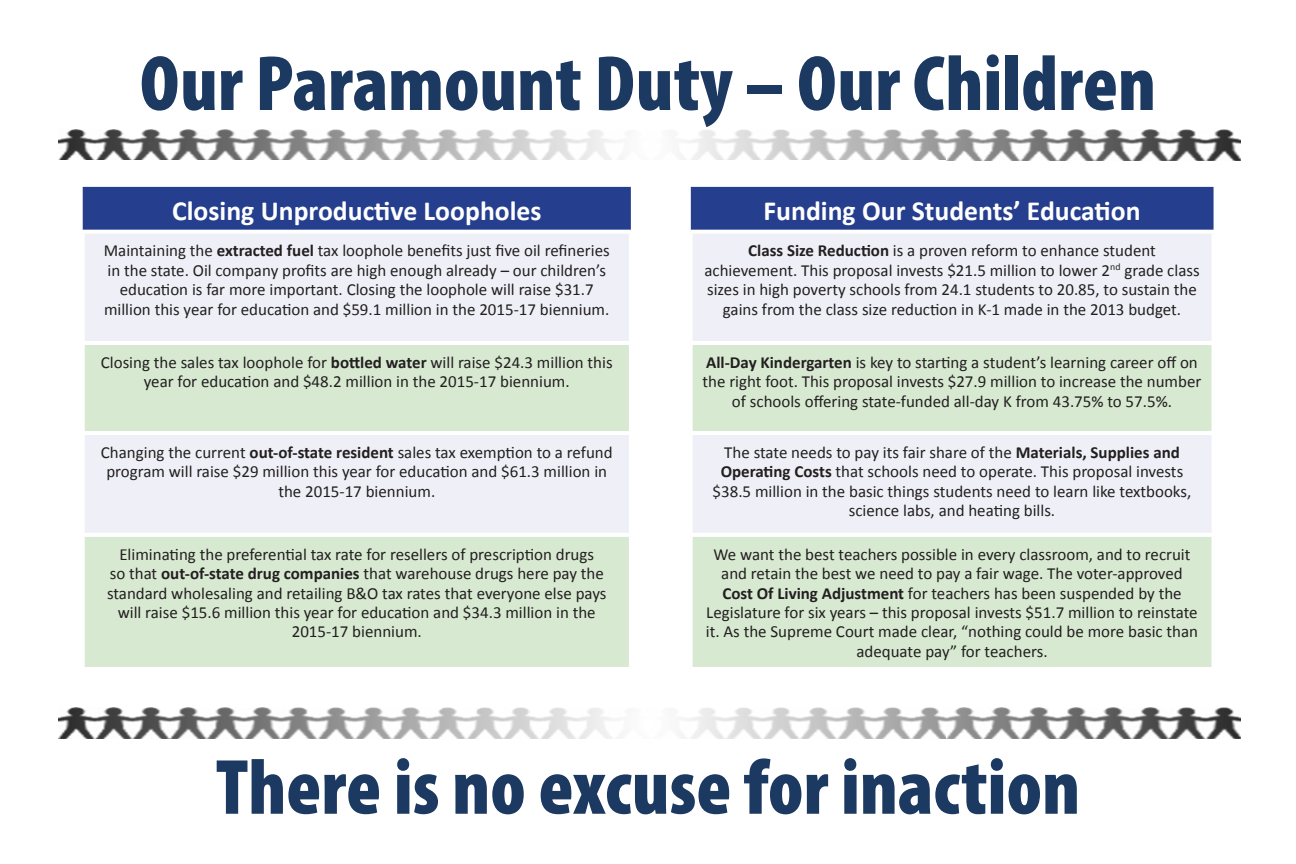
<style>
.page{position:relative;width:1296px;height:864px;background:#fff}
.page>*{position:absolute;margin:0;border:0;box-sizing:border-box;transform-origin:0 0}
.t1{font:900 condensed 79px "Myriad Pro";color:#1c3961}
.t2{font:700 27.7px "Calibri";color:#fff}
.t3{font:16.9px/19.5px "Calibri";color:#231f20;text-align:center}
.s1{font-weight:700}
</style>
<div class="page">
<div style="left:83px;top:187px;width:1131px;height:43px;background:#253f8e"></div>
<svg style="left:631px;top:187px;width:60px;height:43px"></svg>
<div style="left:85px;top:234px;width:1126px;height:107px;background:#eff0f7"></div>
<div style="left:85px;top:345px;width:1127px;height:86px;background:#d8e9d2"></div>
<div style="left:85px;top:435px;width:1126px;height:98px;background:#eff0f7"></div>
<div style="left:85px;top:537px;width:1127px;height:130px;background:#d8e9d2"></div>
<hr style="left:629px;top:234px;width:4px;height:107px;background:#fff">
<hr style="left:689px;top:234px;width:4px;height:107px;background:#fff">
<svg style="left:84px;top:345px;width:1px;height:86px"></svg>
<hr style="left:629px;top:345px;width:4px;height:86px;background:#fff">
<svg style="left:689px;top:345px;width:4px;height:86px"></svg>
<hr style="left:629px;top:435px;width:4px;height:98px;background:#fff">
<hr style="left:689px;top:435px;width:4px;height:98px;background:#fff">
<svg style="left:84px;top:537px;width:1px;height:130px"></svg>
<hr style="left:629px;top:537px;width:4px;height:130px;background:#fff">
<svg style="left:689px;top:537px;width:4px;height:130px"></svg>
<img style="left:59px;top:129px;width:1181px;height:31px">
<img style="left:59px;top:708px;width:1181px;height:31px">
<p class="t1" style="left:140px;top:33px;width:1018px">Our Paramount Duty – Our Children</p>
<p class="t2" style="left:172px;top:193px;width:371px">Closing Unproductive Loopholes</p>
<p class="t2" style="left:764px;top:193px;width:379px">Funding Our Students’ Education</p>
<p class="t3" style="left:104px;top:241px;width:507px">Maintaining the <span class="s1">extracted fuel</span> tax loophole benefits just five oil refineries in the state. Oil company profits are high enough already – our children’s education is far more important. Closing the loophole will raise $31.7 million this year for education and $59.1 million in the 2015-17 biennium.</p>
<p class="t3" style="left:704px;top:241px;width:497px"><span class="s1">Class Size Reduction</span> is a proven reform to enhance student achievement. This proposal invests $21.5 million to lower 2<sup>nd</sup> grade class sizes in high poverty schools from 24.1 students to 20.85, to sustain the gains from the class size reduction in K-1 made in the 2013 budget.</p>
<p class="t3" style="left:101px;top:352px;width:513px">Closing the sales tax loophole for <span class="s1">bottled water</span> will raise $24.3 million this year for education and $48.2 million in the 2015-17 biennium.</p>
<p class="t3" style="left:703px;top:352px;width:500px"><span class="s1">All-Day Kindergarten</span> is key to starting a student’s learning career off on the right foot. This proposal invests $27.9 million to increase the number of schools offering state-funded all-day K from 43.75% to 57.5%.</p>
<p class="t3" style="left:101px;top:442px;width:513px">Changing the current <span class="s1">out-of-state resident</span> sales tax exemption to a refund program will raise $29 million this year for education and $61.3 million in the 2015-17 biennium.</p>
<p class="t3" style="left:713px;top:442px;width:480px">The state needs to pay its fair share of the <span class="s1">Materials, Supplies and Operating Costs</span> that schools need to operate. This proposal invests $38.5 million in the basic things students need to learn like textbooks, science labs, and heating bills.</p>
<p class="t3" style="left:107px;top:544px;width:501px">Eliminating the preferential tax rate for resellers of prescription drugs<br>so that <span class="s1">out-of-state drug companies</span> that warehouse drugs here pay the standard wholesaling and retailing B&amp;O tax rates that everyone else pays will raise $15.6 million this year for education and $34.3 million in the 2015-17 biennium.</p>
<p class="t3" style="left:706px;top:544px;width:494px">We want the best teachers possible in every classroom, and to recruit and retain the best we need to pay a fair wage. The voter-approved <span class="s1">Cost Of Living Adjustment</span> for teachers has been suspended by the Legislature for six years – this proposal invests $51.7 million to reinstate it. As the Supreme Court made clear, “nothing could be more basic than adequate pay” for teachers.</p>
<p class="t1" style="left:216px;top:737px;width:866px">There is no excuse for inaction</p>
</div>
